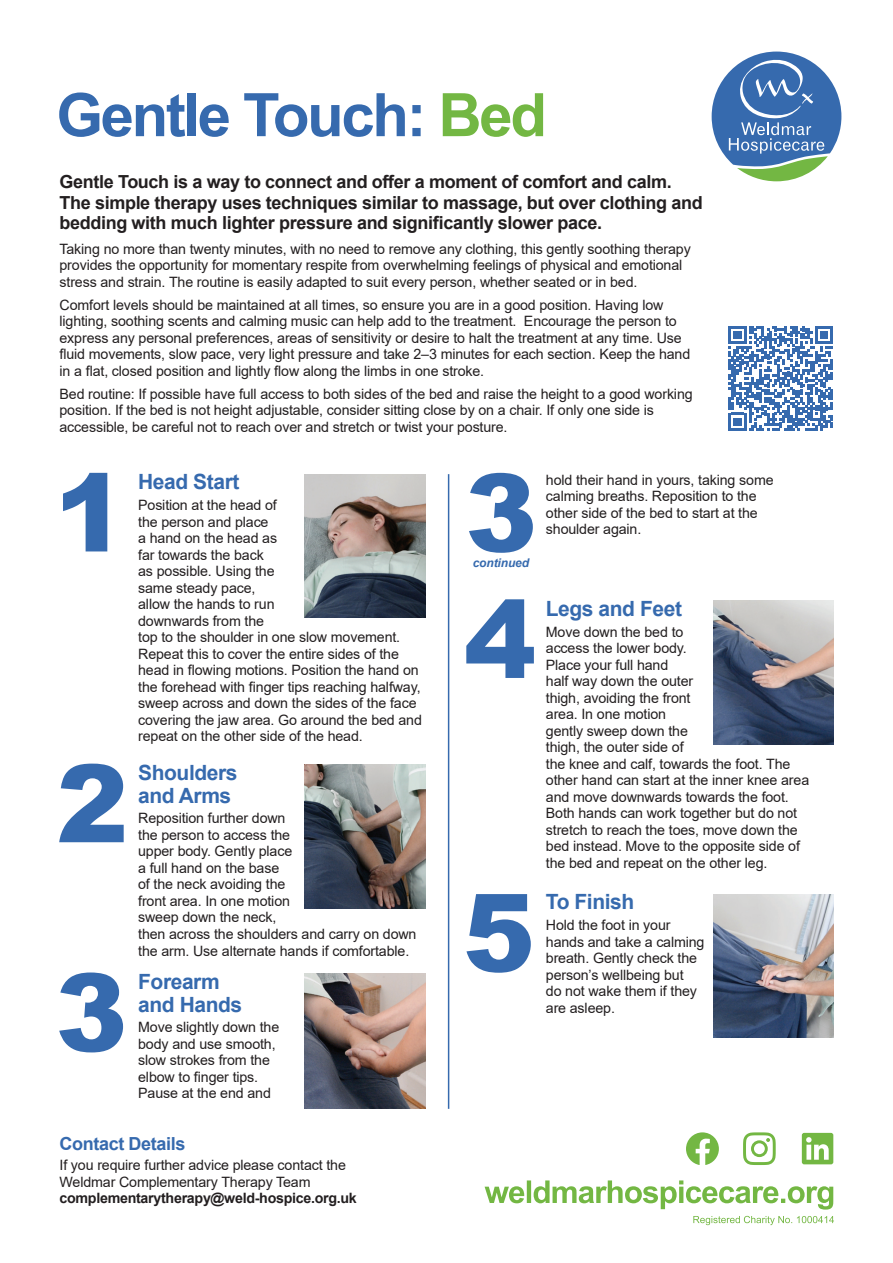
<style>
.page{position:relative;width:893px;height:1263px;background:#fff}
.page>*{position:absolute;margin:0;border:0;box-sizing:border-box;transform-origin:0 0}
.t1{font:900 108px "Arial";color:#366aae}
.t2{font:700 60px "Arial";letter-spacing:-.04em;color:#366aae}
.t3{font:700 21px/22.5px "Arial";letter-spacing:-.02em;color:#366aae}
.t4{font:700 18px/20.2px "Arial";letter-spacing:-.02em;color:#231f20}
.t5{font:700 18px "Arial";letter-spacing:-.02em;color:#366aae}
.t6{font:14.25px/16.5px "Arial";letter-spacing:-.01em;color:#231f20}
.t7{font:700 14.25px "Arial";letter-spacing:-.02em;color:#231f20}
.t8{font:italic 700 12px "Arial";letter-spacing:-.01em;color:#366aae}
.s1{color:#73b743}
</style>
<div class="page">
<svg style="left:712px;top:52px;width:129px;height:129px"></svg>
<img style="left:305px;top:765px;width:120px;height:143px">
<img style="left:713px;top:894px;width:121px;height:143px">
<img style="left:305px;top:474px;width:120px;height:144px">
<img style="left:713px;top:601px;width:121px;height:143px">
<img style="left:305px;top:974px;width:120px;height:135px">
<svg style="left:693px;top:1216px;width:141px;height:9px"></svg>
<svg style="left:485px;top:1180px;width:348px;height:29px"></svg>
<svg style="left:686px;top:1132px;width:33px;height:33px"></svg>
<svg style="left:743px;top:1132px;width:33px;height:33px"></svg>
<svg style="left:802px;top:1133px;width:31px;height:31px"></svg>
<hr style="left:448px;top:474px;width:1px;height:635px;background:#366aae">
<svg style="left:728px;top:326px;width:105px;height:104px"></svg>
<h2 class="t2" style="left:56px;top:73px;width:492px">Gentle Touch: <span class="s1">Bed</span></h2>
<p class="t4" style="left:60px;top:172px;width:645px">Gentle Touch is a way to connect and offer a moment of comfort and calm.<br>The simple therapy uses techniques similar to massage, but over clothing and bedding with much lighter pressure and significantly slower pace.</p>
<p class="t6" style="left:60px;top:240px;width:633px">Taking no more than twenty minutes, with no need to remove any clothing, this gently soothing therapy provides the opportunity for momentary respite from overwhelming feelings of physical and emotional stress and strain. The routine is easily adapted to suit every person, whether seated or in bed.</p>
<p class="t6" style="left:60px;top:296px;width:632px">Comfort levels should be maintained at all times, so ensure you are in a good position. Having low lighting, soothing scents and calming music can help add to the treatment. Encourage the person to express any personal preferences, areas of sensitivity or desire to halt the treatment at any time. Use fluid movements, slow pace, very light pressure and take 2–3 minutes for each section. Keep the hand in a flat, closed position and lightly flow along the limbs in one stroke.</p>
<p class="t6" style="left:60px;top:385px;width:635px">Bed routine: If possible have full access to both sides of the bed and raise the height to a good working position. If the bed is not height adjustable, consider sitting close by on a chair. If only one side is accessible, be careful not to reach over and stretch or twist your posture.</p>
<h1 class="t1" style="left:54px;top:434px;width:74px">1</h1>
<h1 class="t1" style="left:56px;top:725px;width:74px">2</h1>
<h1 class="t1" style="left:55px;top:934px;width:74px">3</h1>
<h3 class="t3" style="left:138px;top:471px;width:103px">Head Start</h3>
<p class="t6" style="left:138px;top:497px;width:285px">Position at the head of<br>the person and place<br>a hand on the head as<br>far towards the back<br>as possible. Using the<br>same steady pace,<br>allow the hands to run<br>downwards from the<br>top to the shoulder in one slow movement.<br>Repeat this to cover the entire sides of the head in flowing motions. Position the hand on the forehead with finger tips reaching halfway, sweep across and down the sides of the face covering the jaw area. Go around the bed and repeat on the other side of the head.</p>
<h3 class="t3" style="left:138px;top:762px;width:101px">Shoulders and Arms</h3>
<p class="t6" style="left:138px;top:810px;width:280px">Reposition further down<br>the person to access the<br>upper body. Gently place<br>a full hand on the base<br>of the neck avoiding the<br>front area. In one motion<br>sweep down the neck,<br>then across the shoulders and carry on down the arm. Use alternate hands if comfortable.</p>
<h3 class="t3" style="left:138px;top:971px;width:105px">Forearm and Hands</h3>
<p class="t6" style="left:138px;top:1019px;width:143px">Move slightly down the body and use smooth, slow strokes from the elbow to finger tips.<br>Pause at the end and</p>
<p class="t5" style="left:60px;top:1131px;width:127px">Contact Details</p>
<p class="t6" style="left:60px;top:1157px;width:288px">If you require further advice please contact the<br>Weldmar Complementary Therapy Team</p>
<p class="t7" style="left:60px;top:1188px;width:299px">complementarytherapy@weld-hospice.org.uk</p>
<h1 class="t1" style="left:465px;top:434px;width:74px">3</h1>
<p class="t8" style="left:473px;top:555px;width:58px">continued</p>
<p class="t6" style="left:546px;top:471px;width:229px">hold their hand in yours, taking some calming breaths. Reposition to the other side of the bed to start at the shoulder again.</p>
<h1 class="t1" style="left:464px;top:561px;width:74px">4</h1>
<h1 class="t1" style="left:463px;top:854px;width:74px">5</h1>
<h3 class="t3" style="left:546px;top:597px;width:138px">Legs and Feet</h3>
<p class="t6" style="left:546px;top:623px;width:265px">Move down the bed to<br>access the lower body.<br>Place your full hand<br>half way down the outer<br>thigh, avoiding the front<br>area. In one motion<br>gently sweep down the<br>thigh, the outer side of<br>the knee and calf, towards the foot. The other hand can start at the inner knee area and move downwards towards the foot.<br>Both hands can work together but do not stretch to reach the toes, move down the bed instead. Move to the opposite side of the bed and repeat on the other leg.</p>
<h3 class="t3" style="left:546px;top:891px;width:90px">To Finish</h3>
<p class="t6" style="left:546px;top:917px;width:160px">Hold the foot in your hands and take a calming breath. Gently check the person’s wellbeing but<br>do not wake them if they are asleep.</p>
</div>
